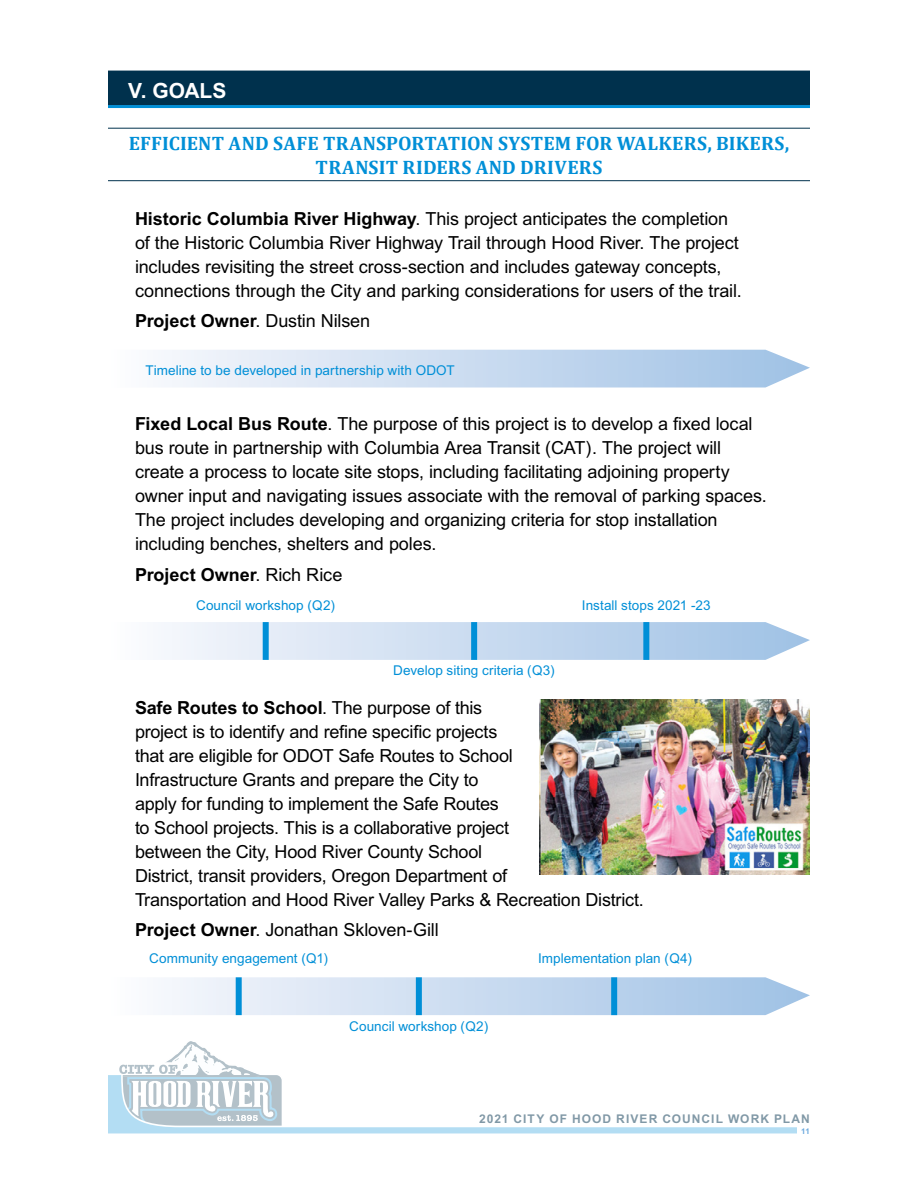
<style>
.page{position:relative;width:918px;height:1188px;background:#fff}
.page>*{position:absolute;margin:0;border:0;box-sizing:border-box;transform-origin:0 0}
.Blue_Bar{font:700 21px "M Arial";letter-spacing:-.005em;color:#fff}
.Paragraph_Style_5{font:700 19.5px/23.4px "Cambria";letter-spacing:.01em;color:#008fd7;text-align:center}
.t1{font:18px/24px "M Arial";letter-spacing:-.01em;color:#000}
.t2{font:700 18px "M Arial";color:#000}
.t3{font:13.5px "M Arial";letter-spacing:.005em;color:#008fd7}
.t4{font:700 12px "M Arial";letter-spacing:.085em;color:#00314d}
.t5{font:700 7.8px "M Arial";color:#6aa8de}
.s1{font-weight:700}
.s2{font-weight:400}
</style>
<div class="page">
<svg style="left:108px;top:1041px;width:688px;height:93px"></svg>
<hr style="left:108px;top:105px;width:702px;height:3px;background:#008fd7">
<div style="left:108px;top:71px;width:702px;height:34px;background:#00314d"></div>
<hr style="left:108px;top:128px;width:702px;height:1px;background:#00314d">
<hr style="left:108px;top:180px;width:702px;height:1px;background:#00314d">
<svg style="left:164px;top:350px;width:646px;height:38px;background:#ccddf0"></svg>
<svg style="left:164px;top:622px;width:646px;height:38px;background:#ccddf0"></svg>
<svg style="left:164px;top:977px;width:646px;height:38px;background:#ccddf0"></svg>
<div style="left:263px;top:622px;width:6px;height:38px;background:#008fd7"></div>
<div style="left:236px;top:977px;width:6px;height:38px;background:#008fd7"></div>
<div style="left:416px;top:977px;width:6px;height:38px;background:#008fd7"></div>
<div style="left:471px;top:622px;width:6px;height:38px;background:#008fd7"></div>
<div style="left:643px;top:622px;width:6px;height:38px;background:#008fd7"></div>
<div style="left:611px;top:977px;width:6px;height:38px;background:#008fd7"></div>
<img style="left:540px;top:700px;width:270px;height:174px">
<p class="Blue_Bar" style="left:128px;top:78px;width:100px">V. GOALS</p>
<p class="Paragraph_Style_5" style="left:129px;top:131px;width:662px">EFFICIENT AND SAFE TRANSPORTATION SYSTEM FOR WALKERS, BIKERS,<br>TRANSIT RIDERS AND DRIVERS</p>
<p class="t1" style="left:135px;top:206px;width:608px"><span class="s1">Historic Columbia River Highway</span>. This project anticipates the completion of the Historic Columbia River Highway Trail through Hood River. The project includes revisiting the street cross-section and includes gateway concepts, connections through the City and parking considerations for users of the trail.</p>
<p class="t1" style="left:135px;top:309px;width:237px"><span class="s1">Project Owner</span>. Dustin Nilsen</p>
<p class="t3" style="left:145px;top:363px;width:311px">Timeline to be developed in partnership with ODOT</p>
<p class="t1" style="left:135px;top:412px;width:633px"><span class="s1">Fixed Local Bus Route</span>. The purpose of this project is to develop a fixed local bus route in partnership with Columbia Area Transit (CAT). The project will create a process to locate site stops, including facilitating adjoining property owner input and navigating issues associate with the removal of parking spaces.<br>The project includes developing and organizing criteria for stop installation including benches, shelters and poles.</p>
<p class="t2" style="left:135px;top:564px;width:209px">Project Owner<span class="s2">. Rich Rice</span></p>
<p class="t3" style="left:196px;top:598px;width:141px">Council workshop (Q2)</p>
<p class="t3" style="left:582px;top:598px;width:130px">Install stops 2021 -23</p>
<p class="t3" style="left:393px;top:663px;width:163px">Develop siting criteria (Q3)</p>
<p class="t1" style="left:135px;top:696px;width:511px"><span class="s1">Safe Routes to School</span>. The purpose of this<br>project is to identify and refine specific projects<br>that are eligible for ODOT Safe Routes to School<br>Infrastructure Grants and prepare the City to<br>apply for funding to implement the Safe Routes<br>to School projects. This is a collaborative project<br>between the City, Hood River County School<br>District, transit providers, Oregon Department of<br>Transportation and Hood River Valley Parks &amp; Recreation District.</p>
<p class="t1" style="left:135px;top:917px;width:305px"><span class="s1">Project Owner</span>. Jonathan Skloven-Gill</p>
<p class="t3" style="left:149px;top:951px;width:181px">Community engagement (Q1)</p>
<p class="t3" style="left:538px;top:951px;width:156px">Implementation plan (Q4)</p>
<p class="t3" style="left:349px;top:1018px;width:141px">Council workshop (Q2)</p>
<p class="t4" style="left:479px;top:1112px;width:332px">2021 CITY OF HOOD RIVER COUNCIL WORK PLAN</p>
<p class="t5" style="left:801px;top:1127px;width:10px">11</p>
</div>
